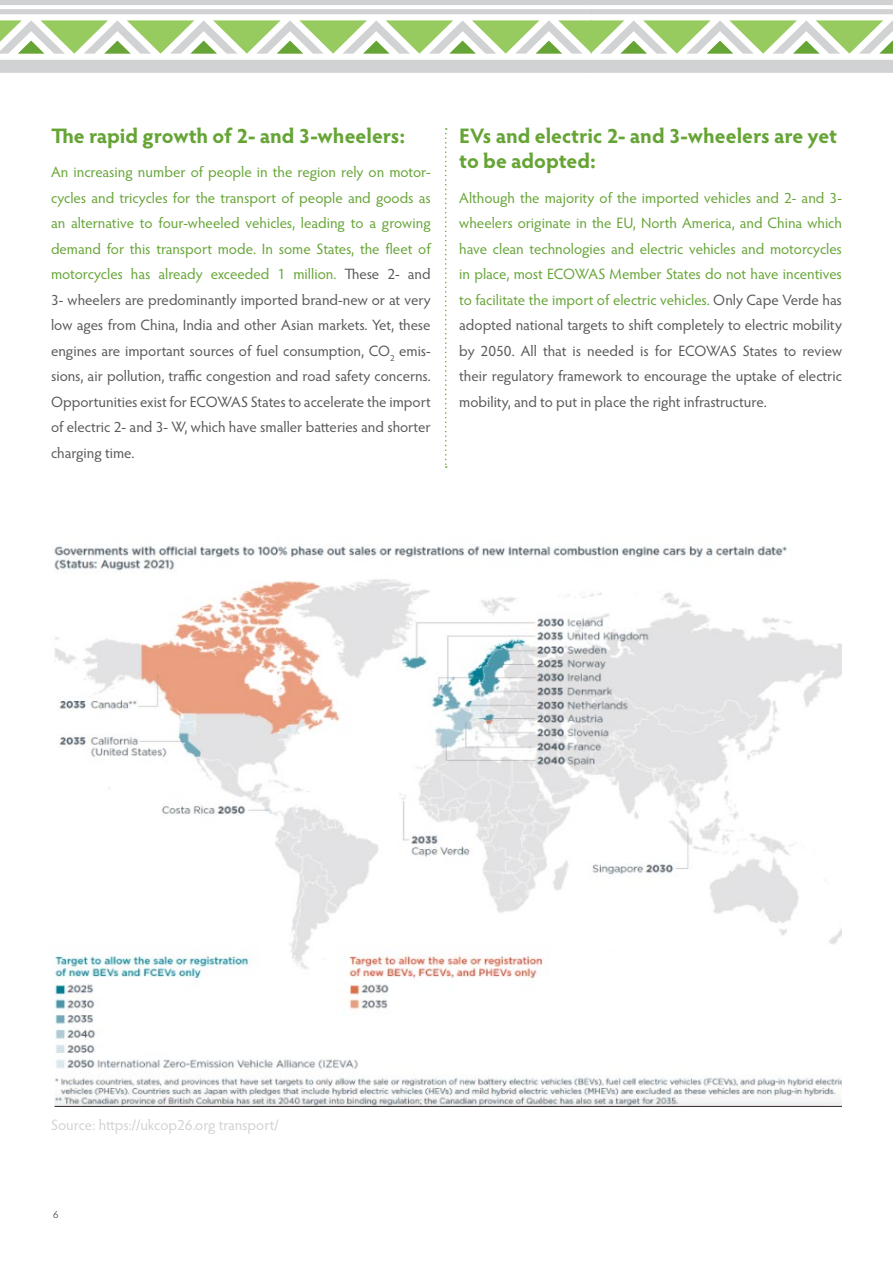
<style>
.page{position:relative;width:893px;height:1263px;background:#fff}
.page>*{position:absolute;margin:0;border:0;box-sizing:border-box;transform-origin:0 0}
.Body_Text_Header{font:700 21px/25.5px "Hypatia Sans Pro";color:#65a435}
.Body_Text{font:15px/25.5px "Hypatia Sans Pro";color:#57585a;text-align:justify}
.Body_Text-2{font:15px/25.5px "Hypatia Sans Pro";color:#65a435;text-align:justify}
.Captions{font:15px "Hypatia Sans Pro";letter-spacing:-.005em;color:#d1d2d4}
.t1{font:300 10.5px "Hypatia Sans Pro";color:#231f20}
.s1{color:#65a435}
.s2{color:#57585a}
</style>
<div class="page">
<svg style="left:0;top:0;width:893px;height:14px"></svg>
<div style="left:0;top:60px;width:893px;height:13px;background:#d1d2d4"></div>
<svg style="left:0;top:20px;width:893px;height:34px"></svg>
<img style="left:54px;top:545px;width:788px;height:562px">
<svg style="left:445px;top:128px;width:2px;height:340px"></svg>
<p class="Body_Text_Header" style="left:51px;top:122px;width:356px">The rapid growth of 2- and 3-wheelers:</p>
<p class="Body_Text" style="left:51px;top:159px;width:381px"><span class="s1">An increasing number of people in the region rely on motor&shy;cycles and tricycles for the transport of people and goods as an alternative to four-wheeled vehicles, leading to a growing demand for this transport mode. In some States, the fleet of motorcycles has already exceeded 1 million.</span> These 2- and 3- wheelers are predominantly imported brand-new or at very low ages from China, India and other Asian markets. Yet, these engines are important sources of fuel consumption, CO<sub>2</sub> emis&shy;sions, air pollution, traffic congestion and road safety concerns.<br>Opportunities exist for ECOWAS States to accelerate the import of electric 2- and 3- W, which have smaller batteries and shorter charging time.</p>
<p class="Body_Text_Header" style="left:459px;top:122px;width:379px">EVs and electric 2- and 3-wheelers are yet to be adopted:</p>
<p class="Body_Text-2" style="left:459px;top:184px;width:384px">Although the majority of the imported vehicles and 2- and 3- wheelers originate in the EU, North America, and China which have clean technologies and electric vehicles and motorcycles in place, most ECOWAS Member States do not have incentives to facilitate the import of electric vehicles. <span class="s2">Only Cape Verde has adopted national targets to shift completely to electric mobility by 2050. All that is needed is for ECOWAS States to review their regulatory framework to encourage the uptake of electric mobility, and to put in place the right infrastructure.</span></p>
<p class="Captions" style="left:51px;top:1115px;width:229px">Source: https://ukcop26.org transport/</p>
<p class="t1" style="left:53px;top:1207px;width:7px">6</p>
</div>
